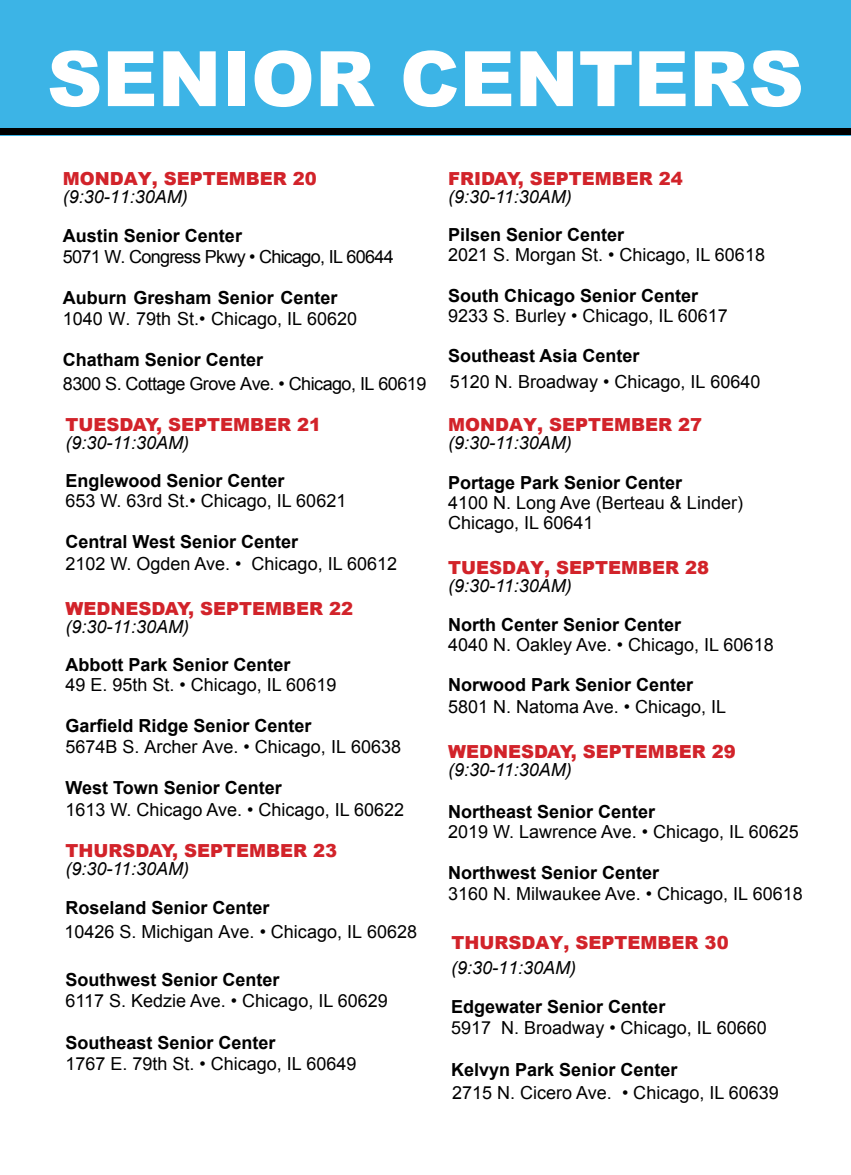
<style>
.page{position:relative;width:851px;height:1175px;background:#fff}
.page>*{position:absolute;margin:0;border:0;box-sizing:border-box;transform-origin:0 0}
.t1{font:900 76.5px "Arial";color:#fff}
.t2{font:18px/20.2px "Arial";color:#000}
.t3{font:700 18px "Arial";color:#000}
.t4{font:900 18px/18px "Arial";color:#d2232a}
.t5{font:italic 18px/39.4px "Arial";color:#000}
.t6{font:18px "Arial";letter-spacing:-.03em;color:#000}
.t7{font:18px "Arial";letter-spacing:-.04em;color:#000}
.s1{font-weight:700}
.s2{font-style:inherit}
.s3{color:#d22329}
.s4{font-weight:400;font-style:italic;color:#000}
.s5{font-weight:700;font-style:normal}
</style>
<div class="page">
<div style="left:0;top:0;width:850px;height:135px;background:#3cb4e6"></div>
<div style="left:0;top:129px;width:850px;height:6px;background:#000"></div>
<h1 class="t1" style="left:47px;top:23px;width:758px">SENIOR CENTERS</h1>
<p class="t4" style="left:448px;top:169px;width:236px">FRIDAY, SEPTEMBER 24</p>
<p class="t5" style="left:448px;top:177px;width:125px">(9:30-11:30AM)</p>
<p class="t3" style="left:448px;top:222px;width:178px">Pilsen Senior Center</p>
<p class="t2" style="left:448px;top:245px;width:318px">2021 S. Morgan St. • Chicago, IL 60618</p>
<p class="t3" style="left:448px;top:283px;width:252px">South Chicago Senior Center</p>
<p class="t2" style="left:448px;top:306px;width:281px">9233 S. Burley • Chicago, IL 60617</p>
<p class="t3" style="left:448px;top:344px;width:193px">Southeast Asia Center</p>
<p class="t4" style="left:63px;top:169px;width:255px">MONDAY, SEPTEMBER 20</p>
<p class="t5" style="left:63px;top:177px;width:127px">(9:30-11:30AM)</p>
<p class="t3" style="left:63px;top:224px;width:181px">Austin Senior Center</p>
<p class="t7" style="left:63px;top:244px;width:332px">5071 W. Congress Pkwy • Chicago, IL 60644</p>
<p class="t3" style="left:63px;top:286px;width:276px">Auburn Gresham Senior Center</p>
<p class="t2" style="left:63px;top:309px;width:296px">1040 W. 79th St.• Chicago, IL 60620</p>
<p class="t3" style="left:63px;top:347px;width:202px">Chatham Senior Center</p>
<p class="t6" style="left:63px;top:372px;width:365px">8300 S. Cottage Grove Ave. • Chicago, IL 60619</p>
<p class="t2" style="left:450px;top:371px;width:312px">5120 N. Broadway • Chicago, IL 60640</p>
<p class="t4" style="left:65px;top:415px;width:257px">TUESDAY, SEPTEMBER 21</p>
<p class="t5" style="left:65px;top:423px;width:125px">(9:30-11:30AM)</p>
<p class="t3" style="left:65px;top:469px;width:221px">Englewood Senior Center</p>
<p class="t2" style="left:65px;top:491px;width:282px">653 W. 63rd St.• Chicago, IL 60621</p>
<p class="t3" style="left:65px;top:529px;width:234px">Central West Senior Center</p>
<p class="t2" style="left:65px;top:553px;width:333px">2102 W. Ogden Ave. • Chicago, IL 60612</p>
<p class="t4" style="left:65px;top:599px;width:289px">WEDNESDAY, SEPTEMBER 22</p>
<p class="t5" style="left:65px;top:607px;width:125px">(9:30-11:30AM)</p>
<p class="t3" style="left:65px;top:652px;width:227px">Abbott Park Senior Center</p>
<p class="t2" style="left:65px;top:675px;width:272px">49 E. 95th St. • Chicago, IL 60619</p>
<p class="t2" style="left:65px;top:715px;width:337px"><span class="s1">Garfield Ridge Senior Center<br></span>5674<span class="s2">B</span> S. Archer Ave. • Chicago, IL 60638</p>
<p class="t3" style="left:65px;top:776px;width:218px">West Town Senior Center</p>
<p class="t2" style="left:65px;top:799px;width:340px">1613 W. Chicago Ave. • Chicago, IL 60622</p>
<p class="t4" style="left:65px;top:841px;width:273px">THURSDAY, SEPTEMBER 23</p>
<p class="t5" style="left:65px;top:849px;width:125px">(9:30-11:30AM)</p>
<p class="t3" style="left:65px;top:895px;width:206px">Roseland Senior Center</p>
<p class="t2" style="left:64px;top:921px;width:354px">10426 S. Michigan Ave. • Chicago, IL 60628</p>
<p class="t3" style="left:65px;top:968px;width:215px">Southwest Senior Center</p>
<p class="t2" style="left:65px;top:991px;width:324px">6117 S. Kedzie Ave. • Chicago, IL 60629</p>
<p class="t3" style="left:65px;top:1030px;width:212px">Southeast Senior Center</p>
<p class="t2" style="left:65px;top:1053px;width:292px">1767 E. 79th St. • Chicago, IL 60649</p>
<p class="t4" style="left:448px;top:415px;width:255px"><span class="s3">MON</span>DAY, SEPTEMBER 2<span class="s3">7 </span><span class="s4">(9:30-11:30AM)</span></p>
<p class="t3" style="left:448px;top:470px;width:236px">Portage Park Senior Center</p>
<p class="t2" style="left:448px;top:492px;width:296px">4100 N. Long Ave (Berteau &amp; Linder)<br>Chicago, IL 60641</p>
<p class="t4" style="left:448px;top:558px;width:262px"><span class="s3">TUES</span>DAY, SEPTEMBER 2<span class="s3">8 </span><span class="s4">(9:30-11:30AM)</span></p>
<p class="t3" style="left:448px;top:612px;width:235px">North Center Senior Center</p>
<p class="t2" style="left:448px;top:634px;width:327px">4040 N. Oakley Ave. • Chicago, IL 60618</p>
<p class="t3" style="left:448px;top:673px;width:247px">Norwood Park Senior Center</p>
<p class="t2" style="left:448px;top:696px;width:280px">5801 N. Natoma Ave. • Chicago, IL</p>
<p class="t4" style="left:448px;top:742px;width:289px">WEDNESDAY, SEPTEMBER 29</p>
<p class="t5" style="left:448px;top:750px;width:125px">(9:30-11:30AM)</p>
<p class="t3" style="left:448px;top:799px;width:209px">Northeast Senior Center</p>
<p class="t2" style="left:448px;top:822px;width:352px">2019 W. Lawrence Ave. • Chicago, IL 60625</p>
<p class="t3" style="left:448px;top:860px;width:213px">Northwest Senior Center</p>
<p class="t2" style="left:448px;top:884px;width:356px">3160 N. Milwaukee Ave. • Chicago, IL 60618</p>
<p class="t4" style="left:451px;top:933px;width:278px">THURSDAY, SEPTEMBER 30</p>
<p class="t5" style="left:451px;top:948px;width:216px">(9:30-11:30AM)<br><span class="s5">Edgewater</span> <span class="s5">Senior Center</span></p>
<p class="t2" style="left:451px;top:1017px;width:317px"><span class="s2">5917</span> N. Broadway • Chicago, IL 60660</p>
<p class="t3" style="left:451px;top:1057px;width:228px">Kelvyn Park Senior Center</p>
<p class="t2" style="left:452px;top:1082px;width:328px">2715 N. Cicero Ave. • Chicago, IL 60639</p>
</div>
